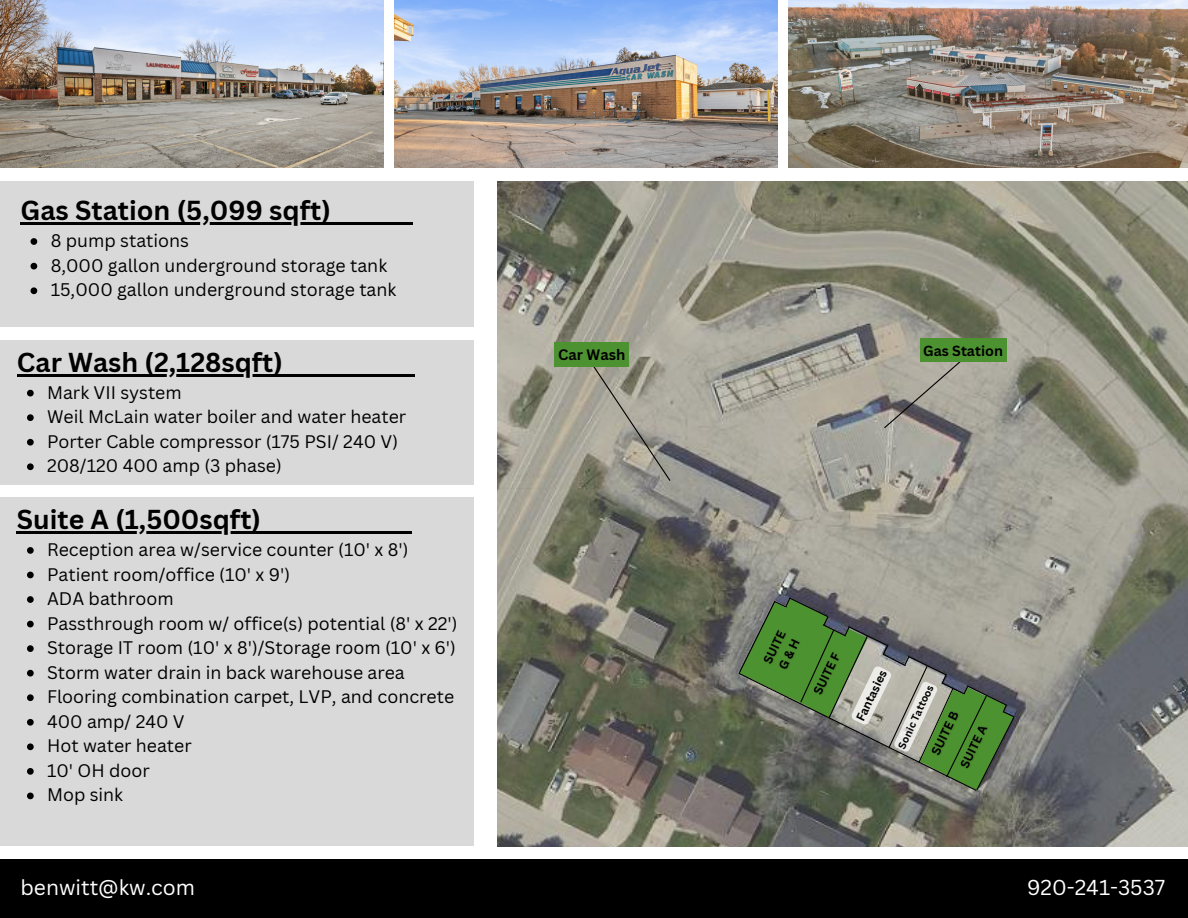
<style>
.page{position:relative;width:1188px;height:918px;background:#fff}
.page>*{position:absolute;margin:0;border:0;box-sizing:border-box;transform-origin:0 0}
.t1{font:700 26.7px "Canva Sans";color:#000}
.t2{font:21px "Canva Sans";color:#fff}
.t3{font:17.85px "Canva Sans";color:#000}
.t4{font:17.7px "Canva Sans";color:#000}
.t5{font:700 14.7px "Canva Sans";color:#000}
.t6{font:700 14.25px "Canva Sans";color:#000}
.t7{font:700 11.85px "Canva Sans";color:#000}
.t8{font:700 10.35px "Canva Sans";color:#000}
</style>
<div class="page">
<img style="left:788px;top:0;width:400px;height:168px">
<img style="left:0;top:0;width:384px;height:168px">
<img style="left:395px;top:0;width:382px;height:168px">
<div style="left:0;top:340px;width:473px;height:144px;background:#d9d9d9"></div>
<div style="left:0;top:181px;width:473px;height:146px;background:#d9d9d9"></div>
<img style="left:498px;top:181px;width:690px;height:665px">
<svg style="left:883px;top:357px;width:82px;height:72px;background:#9c9890"></svg>
<svg style="left:590px;top:362px;width:82px;height:120px;background:#9f9d91"></svg>
<div style="left:920px;top:339px;width:87px;height:23px;background:#4d9230"></div>
<div style="left:555px;top:342px;width:74px;height:25px;background:#4d9230"></div>
<svg style="left:737px;top:596px;width:279px;height:196px;background:#75846b"></svg>
<img style="left:925px;top:706px;width:39px;height:55px">
<div style="left:0;top:498px;width:474px;height:348px;background:#d9d9d9"></div>
<hr style="left:17px;top:374px;width:266px;height:2px;background:#000">
<hr style="left:283px;top:374px;width:132px;height:2px;background:#000">
<svg style="left:27px;top:390px;width:7px;height:6px"></svg>
<svg style="left:27px;top:414px;width:7px;height:7px"></svg>
<svg style="left:27px;top:439px;width:7px;height:7px"></svg>
<svg style="left:27px;top:463px;width:7px;height:7px"></svg>
<hr style="left:20px;top:222px;width:311px;height:3px;background:#000">
<hr style="left:331px;top:222px;width:82px;height:3px;background:#000">
<svg style="left:31px;top:238px;width:6px;height:7px"></svg>
<svg style="left:31px;top:263px;width:6px;height:7px"></svg>
<svg style="left:31px;top:287px;width:6px;height:7px"></svg>
<hr style="left:17px;top:531px;width:244px;height:3px;background:#000">
<hr style="left:261px;top:531px;width:151px;height:3px;background:#000">
<svg style="left:27px;top:547px;width:7px;height:7px"></svg>
<svg style="left:27px;top:572px;width:7px;height:6px"></svg>
<svg style="left:27px;top:596px;width:7px;height:7px"></svg>
<svg style="left:27px;top:621px;width:7px;height:6px"></svg>
<svg style="left:27px;top:645px;width:7px;height:7px"></svg>
<svg style="left:27px;top:670px;width:7px;height:7px"></svg>
<svg style="left:27px;top:694px;width:7px;height:7px"></svg>
<svg style="left:27px;top:719px;width:7px;height:7px"></svg>
<svg style="left:27px;top:743px;width:7px;height:7px"></svg>
<svg style="left:27px;top:768px;width:7px;height:7px"></svg>
<svg style="left:27px;top:793px;width:7px;height:6px"></svg>
<div style="left:0;top:859px;width:1188px;height:59px;background:#000"></div>
<p class="t1" style="left:20px;top:192px;width:312px">Gas Station (5,099 sqft)</p>
<p class="t3" style="left:51px;top:228px;width:140px">8 pump stations</p>
<p class="t3" style="left:51px;top:253px;width:338px">8,000 gallon underground storage tank</p>
<p class="t3" style="left:51px;top:277px;width:347px">15,000 gallon underground storage tank</p>
<p class="t1" style="left:17px;top:343px;width:267px">Car Wash (2,128sqft)</p>
<p class="t4" style="left:47px;top:380px;width:136px">Mark VII system</p>
<p class="t4" style="left:47px;top:404px;width:361px">Weil McLain water boiler and water heater</p>
<p class="t4" style="left:47px;top:429px;width:353px">Porter Cable compressor (175 PSI/ 240 V)</p>
<h1 class="t4" style="left:47px;top:453px;width:236px">208/120 400 amp (3 phase)</h1>
<p class="t1" style="left:17px;top:501px;width:245px">Suite A (1,500sqft)</p>
<p class="t4" style="left:47px;top:537px;width:363px">Reception area w/service counter (10' x 8')</p>
<p class="t4" style="left:47px;top:562px;width:245px">Patient room/office (10' x 9')</p>
<p class="t4" style="left:47px;top:586px;width:128px">ADA bathroom</p>
<p class="t4" style="left:47px;top:611px;width:412px">Passthrough room w/ office(s) potential (8' x 22')</p>
<p class="t4" style="left:47px;top:635px;width:410px">Storage IT room (10' x 8')/Storage room (10' x 6')</p>
<p class="t4" style="left:47px;top:660px;width:359px">Storm water drain in back warehouse area</p>
<p class="t4" style="left:47px;top:684px;width:409px">Flooring combination carpet, LVP, and concrete</p>
<h4 class="t4" style="left:47px;top:709px;width:139px">400 amp/ 240 V</h4>
<h4 class="t4" style="left:47px;top:733px;width:146px">Hot water heater</h4>
<h6 class="t4" style="left:47px;top:758px;width:104px">10' OH door</h6>
<p class="t4" style="left:47px;top:783px;width:78px">Mop sink</p>
<p class="t5" style="left:558px;top:344px;width:69px">Car Wash</p>
<p class="t6" style="left:923px;top:340px;width:81px">Gas Station</p>
<p class="t7" style="left:852px;top:717px;width:56px;rotate:-64deg">Fantasies</p>
<h1 class="t8" style="left:895px;top:745px;width:70px;rotate:-65deg">Sonic Tattoos</h1>
<h2 class="t2" style="left:20px;top:873px;width:176px">benwitt@kw.com</h2>
<h2 class="t2" style="left:1027px;top:873px;width:140px">920-241-3537</h2>
</div>
